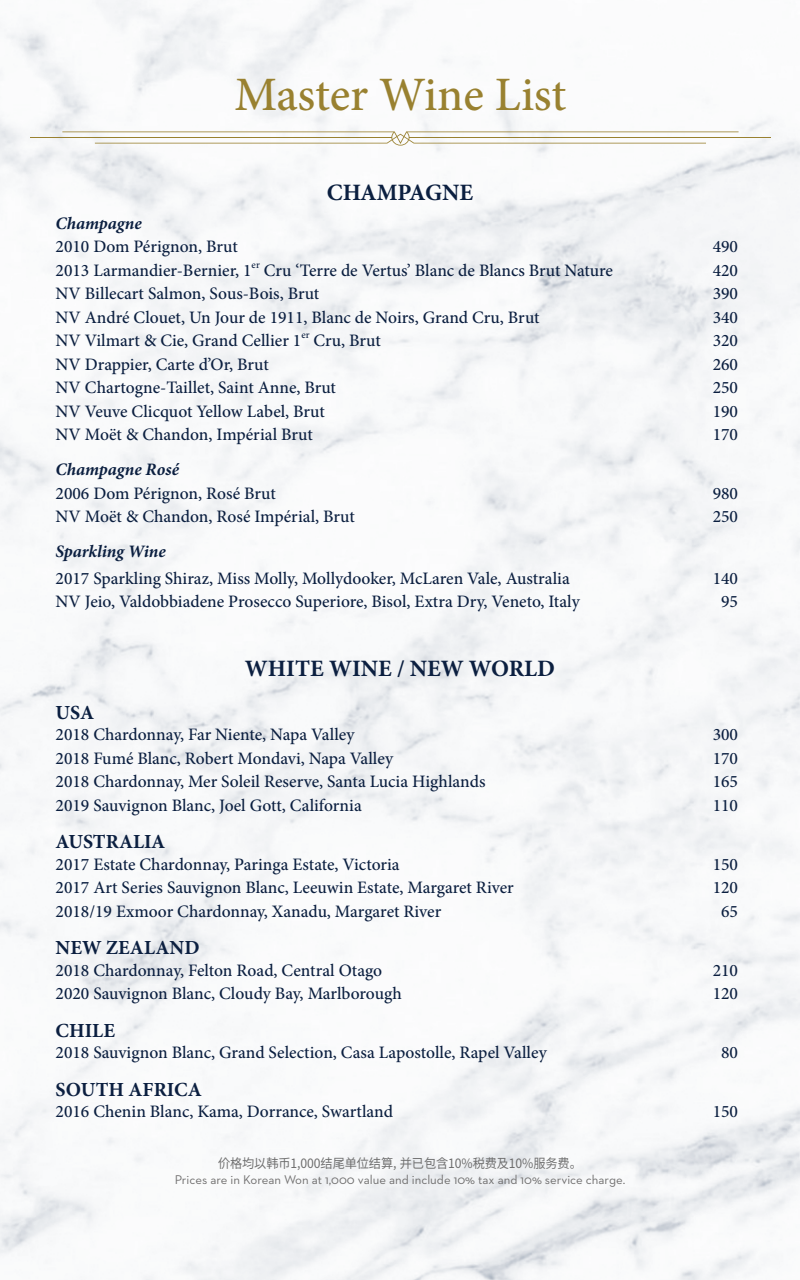
<style>
.page{position:relative;width:800px;height:1280px;background:#fff}
.page>*{position:absolute;margin:0;border:0;box-sizing:border-box;transform-origin:0 0}
.t1{font:500 48px "Minion Pro";letter-spacing:-.005em;color:#998130}
.타이틀_중_wine{font:700 23.5px "Minion Pro";color:#0b1f40}
.타이틀_소_wine{font:700 20px "Minion Pro";color:#0b1f40}
.메뉴_wine{font:500 17.5px "Minion Pro";color:#0b1f40}
.메뉴_소_wine{font:italic 700 17.5px "Minion Pro";letter-spacing:-.005em;color:#0b1f40}
.t2{font:12.85px "Neutraface 2 Text";color:#706f6f}
.t3{font:12.85px "Noto Sans CJ Kkr";letter-spacing:-.01em;color:#6e6e6e;scale:.95 1}
.메뉴_wine-2{font:500 10.2px "Minion Pro";color:#0b1f40}
</style>
<div class="page">
<hr style="left:30px;top:137px;width:362px;height:1px;background:#998130">
<hr style="left:409px;top:137px;width:362px;height:1px;background:#998130">
<svg style="left:62px;top:131px;width:677px;height:15px"></svg>
<p class="t1" style="left:234px;top:63px;width:333px">Master Wine List</p>
<p class="타이틀_중_wine" style="left:327px;top:176px;width:148px">CHAMPAGNE</p>
<p class="메뉴_소_wine" style="left:56px;top:210px;width:88px">Champagne</p>
<p class="메뉴_wine" style="left:56px;top:235px;width:184px">2010 Dom Pérignon, Brut</p>
<p class="메뉴_wine" style="left:713px;top:235px;width:27px">490</p>
<p class="메뉴_wine" style="left:56px;top:258px;width:198px">2013 Larmandier-Bernier, 1</p>
<p class="메뉴_wine-2" style="left:252px;top:257px;width:10px">er</p>
<p class="메뉴_wine" style="left:264px;top:258px;width:351px">Cru ‘Terre de Vertus’ Blanc de Blancs Brut Nature</p>
<p class="메뉴_wine" style="left:713px;top:258px;width:27px">420</p>
<p class="메뉴_wine" style="left:56px;top:282px;width:265px">NV Billecart Salmon, Sous-Bois, Brut</p>
<p class="메뉴_wine" style="left:713px;top:282px;width:27px">390</p>
<p class="메뉴_wine" style="left:56px;top:305px;width:486px">NV André Clouet, Un Jour de 1911, Blanc de Noirs, Grand Cru, Brut</p>
<p class="메뉴_wine" style="left:713px;top:305px;width:27px">340</p>
<p class="메뉴_wine" style="left:56px;top:329px;width:247px">NV Vilmart &amp; Cie, Grand Cellier 1</p>
<p class="메뉴_wine-2" style="left:301px;top:328px;width:10px">er</p>
<p class="메뉴_wine" style="left:314px;top:329px;width:69px">Cru, Brut</p>
<p class="메뉴_wine" style="left:713px;top:329px;width:27px">320</p>
<p class="메뉴_wine" style="left:56px;top:352px;width:215px">NV Drappier, Carte d’Or, Brut</p>
<p class="메뉴_wine" style="left:713px;top:352px;width:27px">260</p>
<p class="메뉴_wine" style="left:56px;top:376px;width:282px">NV Chartogne-Taillet, Saint Anne, Brut</p>
<p class="메뉴_wine" style="left:713px;top:376px;width:27px">250</p>
<p class="메뉴_wine" style="left:56px;top:399px;width:271px">NV Veuve Clicquot Yellow Label, Brut</p>
<p class="메뉴_wine" style="left:713px;top:399px;width:27px">190</p>
<p class="메뉴_wine" style="left:56px;top:423px;width:259px">NV Moët &amp; Chandon, Impérial Brut</p>
<p class="메뉴_wine" style="left:713px;top:423px;width:27px">170</p>
<p class="메뉴_소_wine" style="left:56px;top:457px;width:125px">Champagne Rosé</p>
<p class="메뉴_wine" style="left:56px;top:481px;width:222px">2006 Dom Pérignon, Rosé Brut</p>
<p class="메뉴_wine" style="left:713px;top:481px;width:27px">980</p>
<p class="메뉴_wine" style="left:56px;top:505px;width:301px">NV Moët &amp; Chandon, Rosé Impérial, Brut</p>
<p class="메뉴_wine" style="left:713px;top:505px;width:27px">250</p>
<p class="메뉴_소_wine" style="left:56px;top:539px;width:112px">Sparkling Wine</p>
<p class="메뉴_wine" style="left:56px;top:566px;width:516px">2017 Sparkling Shiraz, Miss Molly, Mollydooker, McLaren Vale, Australia</p>
<p class="메뉴_wine" style="left:713px;top:566px;width:27px">140</p>
<p class="메뉴_wine" style="left:56px;top:590px;width:526px">NV Jeio, Valdobbiadene Prosecco Superiore, Bisol, Extra Dry, Veneto, Italy</p>
<p class="메뉴_wine" style="left:721px;top:590px;width:18px">95</p>
<p class="타이틀_중_wine" style="left:245px;top:652px;width:312px">WHITE WINE / NEW WORLD</p>
<p class="타이틀_소_wine" style="left:56px;top:698px;width:40px">USA</p>
<p class="메뉴_wine" style="left:56px;top:723px;width:300px">2018 Chardonnay, Far Niente, Napa Valley</p>
<p class="메뉴_wine" style="left:713px;top:723px;width:27px">300</p>
<p class="메뉴_wine" style="left:56px;top:746px;width:339px">2018 Fumé Blanc, Robert Mondavi, Napa Valley</p>
<p class="메뉴_wine" style="left:713px;top:746px;width:27px">170</p>
<p class="메뉴_wine" style="left:56px;top:770px;width:431px">2018 Chardonnay, Mer Soleil Reserve, Santa Lucia Highlands</p>
<p class="메뉴_wine" style="left:713px;top:770px;width:27px">165</p>
<p class="메뉴_wine" style="left:56px;top:793px;width:308px">2019 Sauvignon Blanc, Joel Gott, California</p>
<p class="메뉴_wine" style="left:713px;top:793px;width:27px">110</p>
<p class="타이틀_소_wine" style="left:56px;top:828px;width:111px">AUSTRALIA</p>
<p class="메뉴_wine" style="left:56px;top:852px;width:346px">2017 Estate Chardonnay, Paringa Estate, Victoria</p>
<p class="메뉴_wine" style="left:713px;top:852px;width:27px">150</p>
<p class="메뉴_wine" style="left:56px;top:876px;width:460px">2017 Art Series Sauvignon Blanc, Leeuwin Estate, Margaret River</p>
<p class="메뉴_wine" style="left:713px;top:876px;width:27px">120</p>
<p class="메뉴_wine" style="left:56px;top:899px;width:387px">2018/19 Exmoor Chardonnay, Xanadu, Margaret River</p>
<p class="메뉴_wine" style="left:721px;top:899px;width:18px">65</p>
<p class="타이틀_소_wine" style="left:56px;top:934px;width:146px">NEW ZEALAND</p>
<p class="메뉴_wine" style="left:56px;top:958px;width:328px">2018 Chardonnay, Felton Road, Central Otago</p>
<p class="메뉴_wine" style="left:713px;top:958px;width:27px">210</p>
<p class="메뉴_wine" style="left:56px;top:982px;width:348px">2020 Sauvignon Blanc, Cloudy Bay, Marlborough</p>
<p class="메뉴_wine" style="left:713px;top:982px;width:27px">120</p>
<p class="타이틀_소_wine" style="left:56px;top:1016px;width:61px">CHILE</p>
<p class="메뉴_wine" style="left:56px;top:1041px;width:493px">2018 Sauvignon Blanc, Grand Selection, Casa Lapostolle, Rapel Valley</p>
<p class="메뉴_wine" style="left:721px;top:1041px;width:18px">80</p>
<p class="타이틀_소_wine" style="left:56px;top:1075px;width:148px">SOUTH AFRICA</p>
<p class="메뉴_wine" style="left:56px;top:1100px;width:339px">2016 Chenin Blanc, Kama, Dorrance, Swartland</p>
<p class="메뉴_wine" style="left:713px;top:1100px;width:27px">150</p>
<p class="t3" style="left:218px;top:1156px;width:385px">价格均以韩币1,000结尾单位结算, 并已包含10%税费及10%服务费。</p>
<p class="t2" style="left:175px;top:1172px;width:452px">Prices are in Korean Won at 1,000 value and include 10% tax and 10% service charge.</p>
</div>
